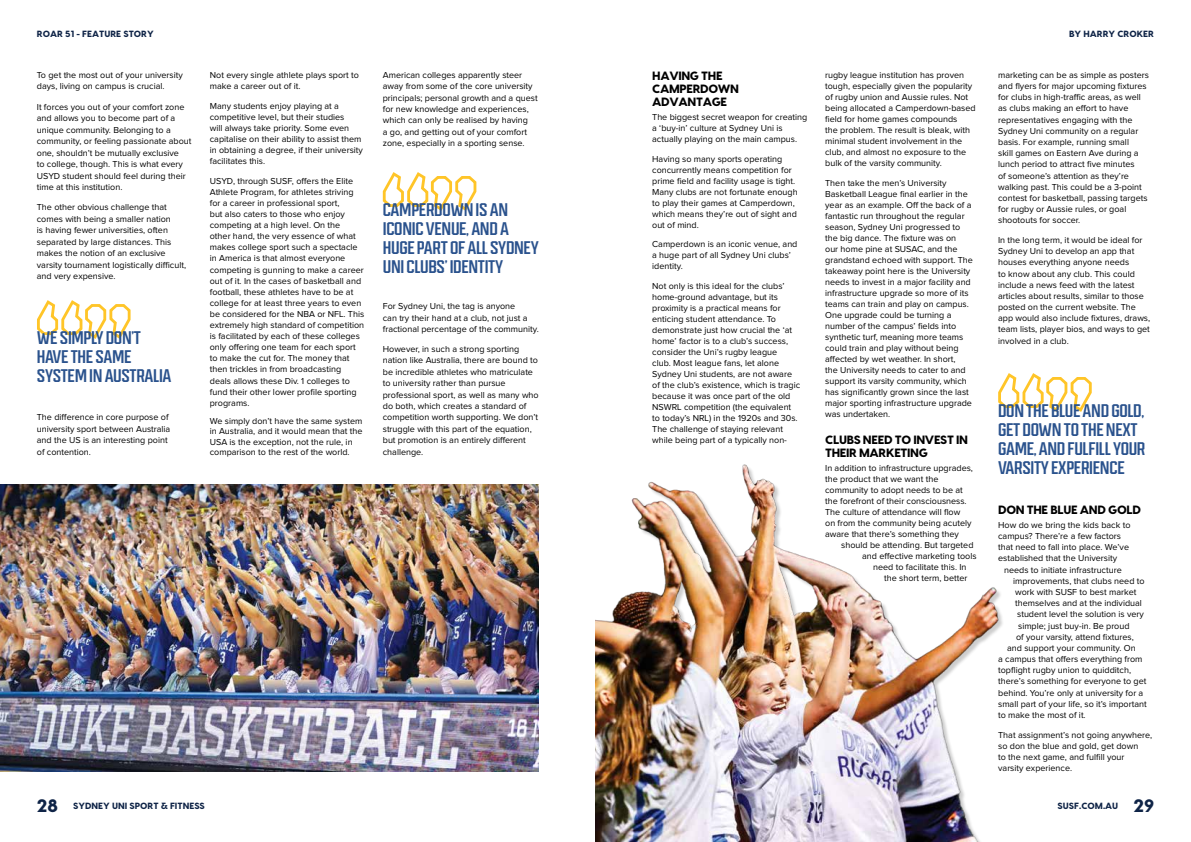
<style>
.page{position:relative;width:1191px;height:842px;background:#fff}
.page>*{position:absolute;margin:0;border:0;box-sizing:border-box;transform-origin:0 0}
.t1{font:800 18px "Visby";color:#0f2447}
.t2{font:500 16px/19px "Redwing";letter-spacing:-.02em;color:#2a528d}
.t3{font:800 12px/13px "Visby";letter-spacing:-.03em;color:#000}
.t4{font:9px/11px "Proxima Nova";color:#000}
.t5{font:800 9px "Visby";color:#0f2447}
</style>
<div class="page">
<img style="left:595px;top:464px;width:408px;height:378px">
<img style="left:0;top:485px;width:539px;height:286px">
<svg style="left:37px;top:300px;width:94px;height:39px"></svg>
<svg style="left:382px;top:172px;width:95px;height:39px"></svg>
<svg style="left:998px;top:373px;width:94px;height:39px"></svg>
<p class="t5" style="left:37px;top:26px;width:118px">ROAR 51 - FEATURE STORY</p>
<p class="t5" style="left:1069px;top:26px;width:87px">BY HARRY CROKER</p>
<p class="t4" style="left:37px;top:70px;width:147px;line-height:11.5px">To get the most out of your university days, living on campus is crucial.</p>
<p class="t4" style="left:37px;top:101px;width:156px;line-height:11.5px">It forces you out of your comfort zone and allows you to become part of a unique community. Belonging to a community, or feeling passionate about one, shouldn’t be mutually exclusive<br>to college, though. This is what every USYD student should feel during their time at this institution.</p>
<p class="t4" style="left:37px;top:202px;width:151px;line-height:11.5px">The other obvious challenge that comes with being a smaller nation<br>is having fewer universities, often separated by large distances. This makes the notion of an exclusive varsity tournament logistically difficult, and very expensive.</p>
<h2 class="t2" style="left:37px;top:329px;width:136px">WE SIMPLY DON’T<br>HAVE THE SAME<br>SYSTEM IN AUSTRALIA</h2>
<p class="t4" style="left:37px;top:412px;width:135px;line-height:11.5px">The difference in core purpose of university sport between Australia and the US is an interesting point of contention.</p>
<p class="t4" style="left:210px;top:70px;width:151px">Not every single athlete plays sport to make a career out of it.</p>
<p class="t4" style="left:210px;top:100px;width:155px">Many students enjoy playing at a competitive level, but their studies<br>will always take priority. Some even capitalise on their ability to assist them in obtaining a degree, if their university facilitates this.</p>
<p class="t4" style="left:210px;top:176px;width:156px">USYD, through SUSF, offers the Elite Athlete Program, for athletes striving for a career in professional sport,<br>but also caters to those who enjoy competing at a high level. On the<br>other hand, the very essence of what makes college sport such a spectacle in America is that almost everyone competing is gunning to make a career out of it. In the cases of basketball and football, these athletes have to be at college for at least three years to even be considered for the NBA or NFL. This extremely high standard of competition is facilitated by each of these colleges only offering one team for each sport to make the cut for. The money that then trickles in from broadcasting deals allows these Div. 1 colleges to fund their other lower profile sporting programs.</p>
<p class="t4" style="left:210px;top:417px;width:154px;line-height:10.1px">We simply don’t have the same system in Australia, and it would mean that the USA is the exception, not the rule, in comparison to the rest of the world.</p>
<p class="t4" style="left:383px;top:70px;width:156px;line-height:11.4px">American colleges apparently steer away from some of the core university principals; personal growth and a quest for new knowledge and experiences, which can only be realised by having<br>a go, and getting out of your comfort zone, especially in a sporting sense.</p>
<h2 class="t2" style="left:383px;top:201px;width:157px">CAMPERDOWN IS AN<br>ICONIC VENUE, AND A<br>HUGE PART OF ALL SYDNEY<br>UNI CLUBS’ IDENTITY</h2>
<p class="t4" style="left:383px;top:301px;width:157px;line-height:11.4px">For Sydney Uni, the tag is anyone<br>can try their hand at a club, not just a fractional percentage of the community.</p>
<p class="t4" style="left:383px;top:344px;width:157px;line-height:11.4px">However, in such a strong sporting nation like Australia, there are bound to be incredible athletes who matriculate to university rather than pursue professional sport, as well as many who do both, which creates a standard of competition worth supporting. We don’t struggle with this part of the equation, but promotion is an entirely different challenge.</p>
<h3 class="t3" style="left:652px;top:68px;width:88px">HAVING THE<br>CAMPERDOWN<br>ADVANTAGE</h3>
<p class="t4" style="left:652px;top:112px;width:157px">The biggest secret weapon for creating a ‘buy-in’ culture at Sydney Uni is actually playing on the main campus.</p>
<p class="t4" style="left:652px;top:154px;width:147px">Having so many sports operating concurrently means competition for prime field and facility usage is tight.<br>Many clubs are not fortunate enough to play their games at Camperdown, which means they’re out of sight and out of mind.</p>
<p class="t4" style="left:652px;top:239px;width:147px">Camperdown is an iconic venue, and a huge part of all Sydney Uni clubs’ identity.</p>
<p class="t4" style="left:652px;top:281px;width:150px">Not only is this ideal for the clubs’ home-ground advantage, but its proximity is a practical means for enticing student attendance. To demonstrate just how crucial the ‘at home’ factor is to a club’s success, consider the Uni’s rugby league<br>club. Most league fans, let alone Sydney Uni students, are not aware of the club’s existence, which is tragic because it was once part of the old NSWRL competition (the equivalent to today’s NRL) in the 1920s and 30s.<br>The challenge of staying relevant while being part of a typically non-</p>
<p class="t4" style="left:825px;top:70px;width:152px">rugby league institution has proven tough, especially given the popularity of rugby union and Aussie rules. Not being allocated a Camperdown-based field for home games compounds<br>the problem. The result is bleak, with minimal student involvement in the club, and almost no exposure to the bulk of the varsity community.</p>
<p class="t4" style="left:825px;top:177px;width:149px">Then take the men’s University Basketball League final earlier in the year as an example. Off the back of a fantastic run throughout the regular season, Sydney Uni progressed to the big dance. The fixture was on<br>our home pine at SUSAC, and the grandstand echoed with support. The takeaway point here is the University needs to invest in a major facility and infrastructure upgrade so more of its teams can train and play on campus.<br>One upgrade could be turning a number of the campus’ fields into synthetic turf, meaning more teams could train and play without being affected by wet weather. In short,<br>the University needs to cater to and support its varsity community, which has significantly grown since the last major sporting infrastructure upgrade was undertaken.</p>
<h3 class="t3" style="left:825px;top:432px;width:144px">CLUBS NEED TO INVEST IN<br>THEIR MARKETING</h3>
<p class="t4" style="left:825px;top:463px;width:149px">In addition to infrastructure upgrades, the product that we want the community to adopt needs to be at the forefront of their consciousness.<br>The culture of attendance will flow<br>on from the community being acutely aware that there’s something they</p>
<p class="t4" style="left:841px;top:540px;width:134px">should be attending. But targeted</p>
<p class="t4" style="left:862px;top:551px;width:116px">and effective marketing tools</p>
<p class="t4" style="left:873px;top:562px;width:95px">need to facilitate this. In</p>
<p class="t4" style="left:884px;top:573px;width:85px">the short term, better</p>
<p class="t4" style="left:998px;top:70px;width:152px">marketing can be as simple as posters and flyers for major upcoming fixtures for clubs in high-traffic areas, as well as clubs making an effort to have representatives engaging with the Sydney Uni community on a regular basis. For example, running small<br>skill games on Eastern Ave during a lunch period to attract five minutes<br>of someone’s attention as they’re walking past. This could be a 3-point contest for basketball, passing targets for rugby or Aussie rules, or goal shootouts for soccer.</p>
<p class="t4" style="left:998px;top:235px;width:154px">In the long term, it would be ideal for Sydney Uni to develop an app that houses everything anyone needs<br>to know about any club. This could include a news feed with the latest articles about results, similar to those posted on the current website. The app would also include fixtures, draws, team lists, player bios, and ways to get involved in a club.</p>
<h2 class="t2" style="left:998px;top:402px;width:149px">DON THE BLUE AND GOLD,<br>GET DOWN TO THE NEXT<br>GAME, AND FULFILL YOUR<br>VARSITY EXPERIENCE</h2>
<h3 class="t3" style="left:998px;top:501px;width:144px">DON THE BLUE AND GOLD</h3>
<p class="t4" style="left:998px;top:520px;width:134px">How do we bring the kids back to campus? There’re a few factors that need to fall into place. We’ve established that the University</p>
<p class="t4" style="left:1004px;top:564px;width:119px">needs to initiate infrastructure</p>
<p class="t4" style="left:1013px;top:576px;width:133px">improvements, that clubs need to</p>
<p class="t4" style="left:1015px;top:587px;width:123px">work with SUSF to best market</p>
<p class="t4" style="left:1015px;top:598px;width:128px">themselves and at the individual</p>
<p class="t4" style="left:1017px;top:609px;width:128px">student level the solution is very</p>
<p class="t4" style="left:1018px;top:620px;width:113px">simple; just buy-in. Be proud</p>
<p class="t4" style="left:1016px;top:632px;width:119px">of your varsity, attend fixtures,</p>
<p class="t4" style="left:1007px;top:643px;width:130px">and support your community. On</p>
<p class="t4" style="left:998px;top:654px;width:146px">a campus that offers everything from</p>
<p class="t4" style="left:998px;top:665px;width:134px">topflight rugby union to quidditch,</p>
<p class="t4" style="left:998px;top:676px;width:150px">there’s something for everyone to get</p>
<p class="t4" style="left:998px;top:687px;width:147px">behind. You’re only at university for a</p>
<p class="t4" style="left:998px;top:699px;width:150px">small part of your life, so it’s important</p>
<p class="t4" style="left:998px;top:710px;width:89px">to make the most of it.</p>
<p class="t4" style="left:998px;top:729px;width:156px">That assignment’s not going anywhere, so don the blue and gold, get down<br>to the next game, and fulfill your<br>varsity experience.</p>
<h1 class="t1" style="left:37px;top:789px;width:23px">28</h1>
<p class="t5" style="left:73px;top:798px;width:133px">SYDNEY UNI SPORT &amp; FITNESS</p>
<p class="t5" style="left:1057px;top:798px;width:62px">SUSF.COM.AU</p>
<h1 class="t1" style="left:1133px;top:789px;width:22px">29</h1>
</div>
